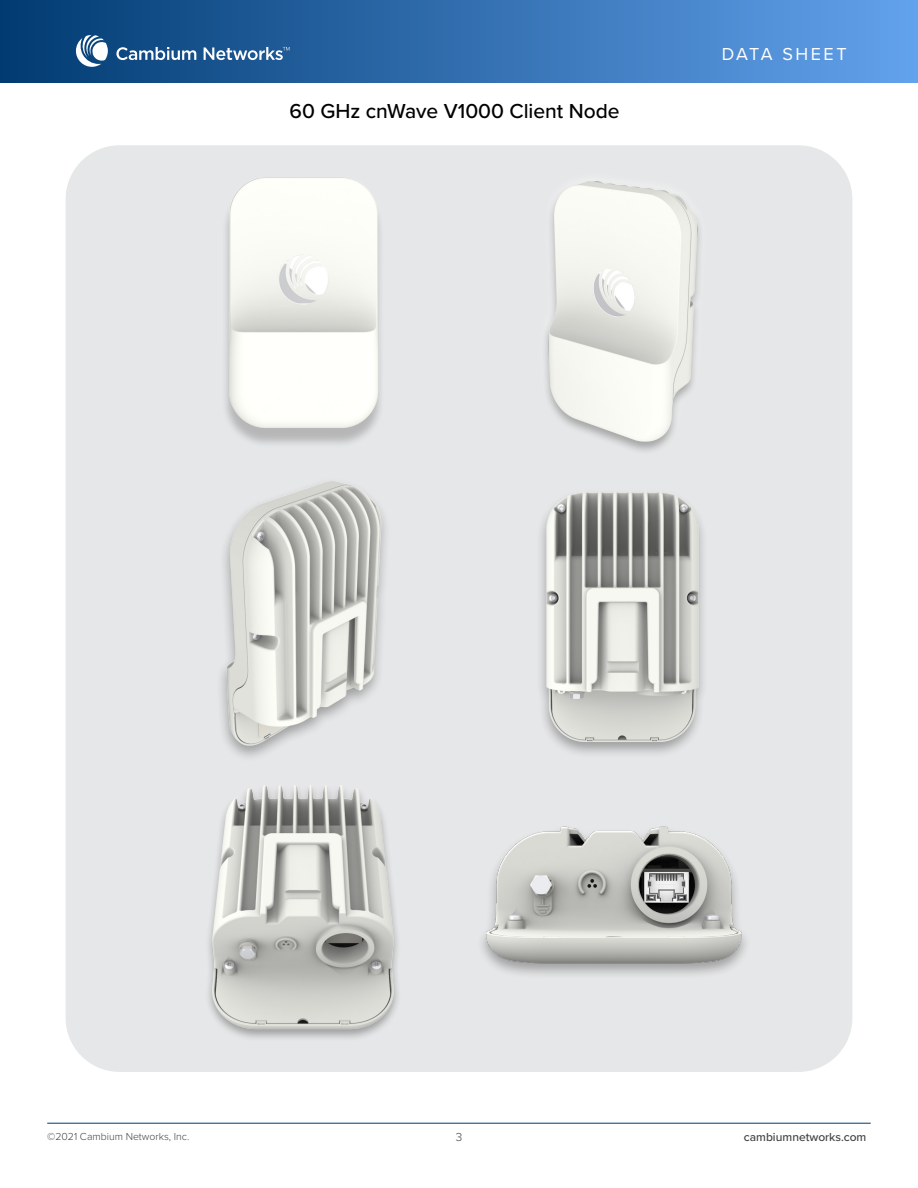
<style>
.page{position:relative;width:918px;height:1188px;background:#fff}
.page>*{position:absolute;margin:0;border:0;box-sizing:border-box;transform-origin:0 0}
.t1{font:500 21px "Proxima Nova";color:#000}
.t2{font:18px "Proxima Nova";letter-spacing:.14em;color:#fff}
.t3{font:500 12px "Proxima Nova";color:#414042}
.t4{font:300 12px "Proxima Nova";color:#414042}
.t5{font:300 10.5px "Proxima Nova";color:#414042}
</style>
<div class="page">
<hr style="left:47px;top:1123px;width:824px;height:1px;background:#003a70">
<div style="left:0;top:0;width:918px;height:82px;background:linear-gradient(to right,#013b71,#63a2ec)"></div>
<svg style="left:116px;top:47px;width:80px;height:13px"></svg>
<svg style="left:204px;top:47px;width:86px;height:13px"></svg>
<svg style="left:76px;top:35px;width:32px;height:32px"></svg>
<div style="left:66px;top:145px;width:786px;height:927px;background:#e6e7e8;border-radius:54px"></div>
<img style="left:225px;top:177px;width:156px;height:267px">
<img style="left:221px;top:481px;width:165px;height:276px">
<img style="left:546px;top:181px;width:154px;height:270px">
<img style="left:541px;top:492px;width:162px;height:262px">
<img style="left:208px;top:785px;width:190px;height:253px">
<img style="left:482px;top:826px;width:264px;height:149px">
<p class="t1" style="left:290px;top:95px;width:332px">60 GHz cnWave V1000 Client Node</p>
<p class="t2" style="left:722px;top:41px;width:126px">DATA SHEET</p>
<p class="t5" style="left:47px;top:1128px;width:144px">©2021 Cambium Networks, Inc.</p>
<p class="t4" style="left:456px;top:1128px;width:8px">3</p>
<p class="t3" style="left:744px;top:1128px;width:124px">cambiumnetworks.com</p>
</div>
